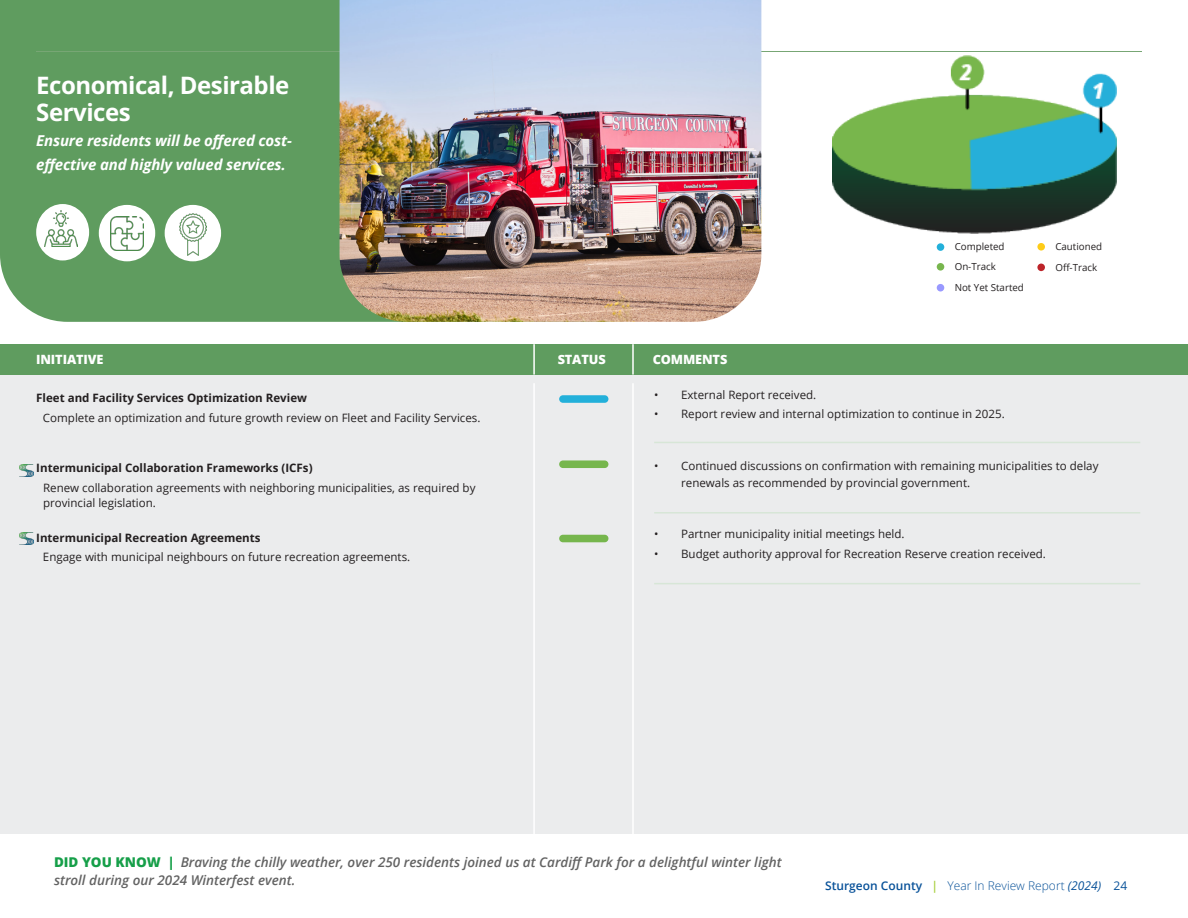
<style>
.page{position:relative;width:1188px;height:918px;background:#fff}
.page>*{position:absolute;margin:0;border:0;box-sizing:border-box;transform-origin:0 0}
.t1{font:700 24px/27px "Open Sans";letter-spacing:-.02em;color:#fff}
.t2{font:italic 700 15px/24px "Open Sans";letter-spacing:-.01em;color:#fff}
.t3{font:italic 600 13.5px/18px "Open Sans";color:#636363}
.t4{font:800 12.75px "Open Sans";letter-spacing:-.01em;color:#fff}
.t5{font:300 12px "Open Sans";color:#095299}
.t6{font:11.55px/16.5px "Open Sans";color:#231f20}
.t7{font:700 11.55px "Open Sans";color:#231f20}
.t8{font:9.75px "Open Sans";color:#231f20}
.s1{font-weight:800;font-style:normal;color:#169f49}
.s2{font-weight:600}
.s3{font-weight:600;color:#a6ce39}
.s4{font-weight:400;font-style:italic}
.s5{font-weight:400}
</style>
<div class="page">
<div style="left:0;top:344px;width:1188px;height:490px;background:#ebeced"></div>
<div style="left:0;top:0;width:340px;height:322px;background:#5f9c5f"></div>
<div style="left:0;top:344px;width:1188px;height:31px;background:#5f9c5f"></div>
<hr style="left:533px;top:344px;width:2px;height:31px;background:#fff">
<hr style="left:632px;top:344px;width:2px;height:31px;background:#fff">
<hr style="left:533px;top:383px;width:2px;height:474px;background:#fff">
<hr style="left:632px;top:383px;width:2px;height:474px;background:#fff">
<div style="left:559px;top:395px;width:49px;height:8px;background:#23b0da;border-radius:4px"></div>
<div style="left:559px;top:460px;width:49px;height:8px;background:#76b64d;border-radius:4px"></div>
<div style="left:559px;top:535px;width:49px;height:7px;background:#76b64d;border-radius:4px"></div>
<hr style="left:36px;top:51px;width:1106px;height:1px;background:#77a674">
<div style="left:36px;top:204px;width:53px;height:56px;background:#fff;border-radius:50%"></div>
<div style="left:99px;top:205px;width:56px;height:56px;background:#fff;border-radius:50%"></div>
<img style="left:110px;top:217px;width:34px;height:33px">
<img style="left:44px;top:211px;width:33px;height:36px">
<div style="left:165px;top:205px;width:56px;height:56px;background:#fff;border-radius:50%"></div>
<img style="left:179px;top:214px;width:27px;height:41px">
<img style="left:340px;top:0;width:421px;height:322px">
<div style="left:937px;top:243px;width:7px;height:8px;background:#23b0da;border-radius:50%"></div>
<div style="left:937px;top:263px;width:7px;height:8px;background:#78b64e;border-radius:50%"></div>
<div style="left:937px;top:284px;width:7px;height:8px;background:#99f;border-radius:50%"></div>
<div style="left:1037px;top:243px;width:8px;height:8px;background:#fecc18;border-radius:50%"></div>
<div style="left:1037px;top:264px;width:8px;height:7px;background:#bd2429;border-radius:50%"></div>
<img style="left:833px;top:55px;width:284px;height:178px">
<hr style="left:654px;top:442px;width:486px;height:1px;background:#d7e6d7">
<hr style="left:654px;top:512px;width:486px;height:2px;background:#d7e6d7">
<hr style="left:654px;top:583px;width:486px;height:1px;background:#d7e6d7">
<img style="left:19px;top:464px;width:14px;height:13px">
<img style="left:19px;top:533px;width:14px;height:12px">
<p class="t1" style="left:36px;top:72px;width:255px">Economical, Desirable<br>Services</p>
<p class="t2" style="left:36px;top:129px;width:257px">Ensure residents will be offered cost&shy;effective and highly valued services.</p>
<p class="t4" style="left:36px;top:349px;width:69px">INITIATIVE</p>
<p class="t4" style="left:558px;top:349px;width:50px">STATUS</p>
<p class="t4" style="left:653px;top:349px;width:76px">COMMENTS</p>
<p class="t8" style="left:955px;top:240px;width:51px">Completed</p>
<p class="t8" style="left:955px;top:260px;width:43px">On-Track</p>
<p class="t8" style="left:955px;top:281px;width:71px">Not Yet Started</p>
<p class="t7" style="left:36px;top:390px;width:272px">Fleet and Facility Services Optimization Review</p>
<p class="t6" style="left:43px;top:409px;width:439px">Complete an optimization and future growth review on Fleet and Facility Services.</p>
<p class="t6" style="left:654px;top:386px;width:164px">• External Report received.</p>
<p class="t6" style="left:654px;top:405px;width:352px">• Report review and internal optimization to continue in 2025.</p>
<p class="t8" style="left:1055px;top:240px;width:48px">Cautioned</p>
<p class="t8" style="left:1055px;top:261px;width:43px">Off-Track</p>
<p class="t7" style="left:36px;top:460px;width:278px">Intermunicipal Collaboration Frameworks (ICFs)</p>
<p class="t6" style="left:43px;top:480px;width:434px;line-height:15px">Renew collaboration agreements with neighboring municipalities, as required by provincial legislation.</p>
<p class="t7" style="left:36px;top:529px;width:226px">Intermunicipal Recreation Agreements</p>
<p class="t6" style="left:43px;top:548px;width:369px">Engage with municipal neighbours on future recreation agreements.</p>
<p class="t6" style="left:681px;top:457px;width:419px;text-indent:-27px">• Continued discussions on confirmation with remaining municipalities to delay renewals as recommended by provincial government.</p>
<p class="t6" style="left:654px;top:525px;width:252px">• Partner municipality initial meetings held.</p>
<p class="t6" style="left:654px;top:545px;width:393px">• Budget authority approval for Recreation Reserve creation received.</p>
<p class="t3" style="left:54px;top:853px;width:729px"><span class="s1">DID YOU KNOW |</span> Braving the chilly weather, over 250 residents joined us at Cardiff Park for a delightful winter light stroll during our 2024 Winterfest event.</p>
<p class="t5" style="left:825px;top:877px;width:304px"><span class="s2">Sturgeon County</span> <span class="s3">|</span> Year In Review Report <span class="s4">(2024)</span> <span class="s5">24</span></p>
</div>
